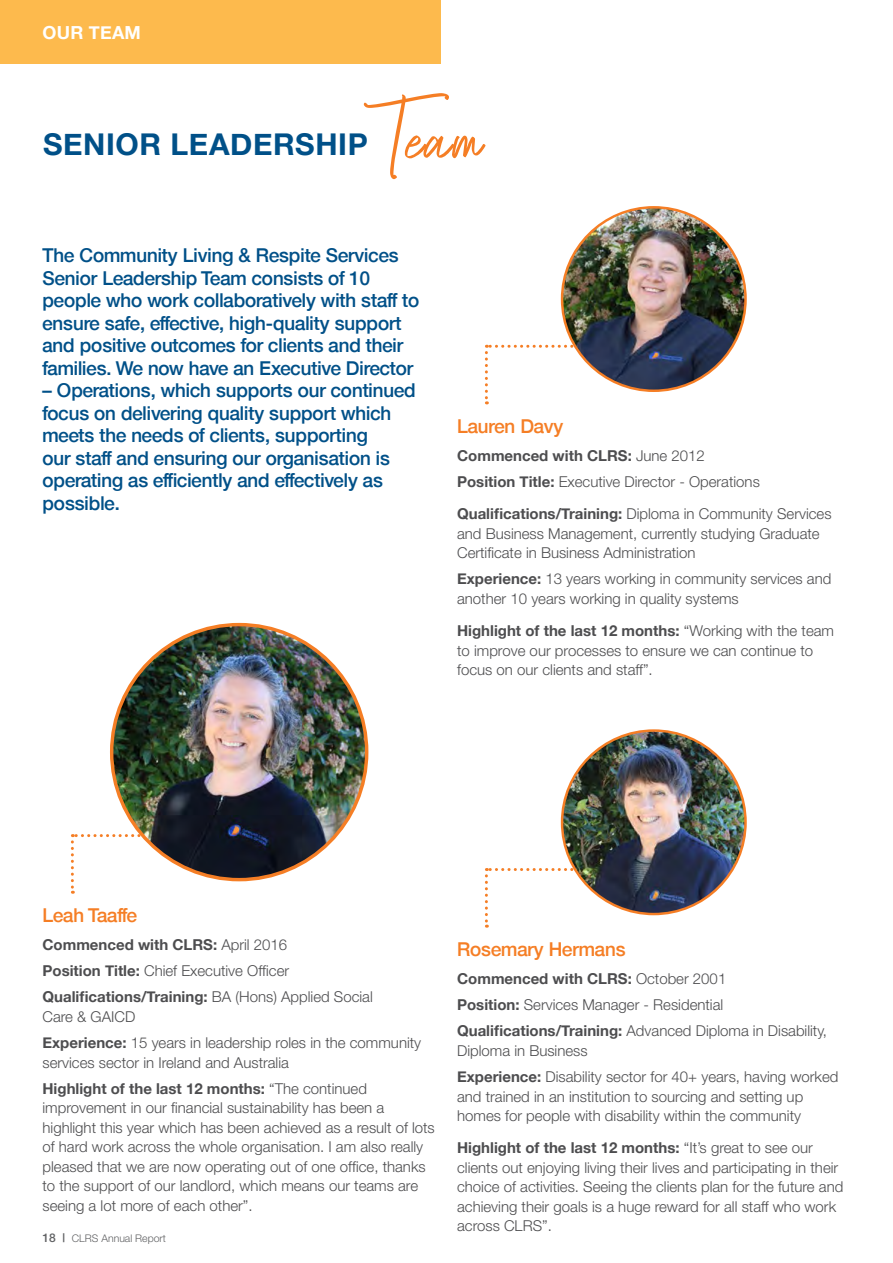
<style>
.page{position:relative;width:893px;height:1263px;background:#fff}
.page>*{position:absolute;margin:0;border:0;box-sizing:border-box;transform-origin:0 0}
.t1{font:82.5px "Blackpool Blackpool";color:#f57e25}
.t2{font:700 30px "Helvetica Neue";letter-spacing:.02em;color:#005088}
.t3{font:500 19.5px/22.5px "Helvetica";color:#005088}
.t4{font:500 19.5px "Helvetica";color:#f57e25}
.t5{font:700 18px "Helvetica Neue";letter-spacing:.015em;color:#fff}
.t6{font:300 15px/19.5px "Helvetica Neue";color:#4d4d4f}
.t7{font:700 15px/26.2px "Helvetica Neue";color:#4d4d4f}
.t8{font:300 10.5px "Helvetica Neue";color:#616264}
.s1{font-weight:700}
.s2{font-weight:300}
.s3{font-weight:500;font-size:12px}
</style>
<div class="page">
<div style="left:0;top:0;width:440px;height:64px;background:#fdba4d"></div>
<svg style="left:71px;top:834px;width:99px;height:60px"></svg>
<img style="left:112px;top:625px;width:255px;height:255px;border-radius:128px">
<svg style="left:485px;top:345px;width:99px;height:59px"></svg>
<img style="left:562px;top:207px;width:183px;height:184px;border-radius:92px">
<svg style="left:485px;top:868px;width:99px;height:60px"></svg>
<img style="left:562px;top:730px;width:183px;height:184px;border-radius:92px">
<p class="t5" style="left:43px;top:22px;width:100px">OUR TEAM</p>
<h1 class="t1" style="left:364px;top:81px;width:120px">Team</h1>
<h2 class="t2" style="left:43px;top:126px;width:326px">SENIOR LEADERSHIP</h2>
<p class="t3" style="left:43px;top:244px;width:378px">The Community Living &amp; Respite Services Senior Leadership Team consists of 10 people who work collaboratively with staff to ensure safe, effective, high-quality support and positive outcomes for clients and their families. We now have an Executive Director</p>
<h3 class="t3" style="left:43px;top:379px;width:375px">– Operations, which supports our continued focus on delivering quality support which meets the needs of clients, supporting<br>our staff and ensuring our organisation is operating as efficiently and effectively as possible.</h3>
<h3 class="t4" style="left:457px;top:414px;width:108px">Lauren Davy</h3>
<p class="t6" style="left:457px;top:441px;width:304px;line-height:26.2px"><span class="s1">Commenced with CLRS:</span> June 2012<br><span class="s1">Position Title:</span> Executive Director - Operations</p>
<p class="t6" style="left:457px;top:503px;width:376px"><span class="s1">Qualifications/Training:</span> Diploma in Community Services and Business Management, currently studying Graduate<br>Certificate in Business Administration</p>
<p class="t6" style="left:457px;top:568px;width:376px"><span class="s1">Experience:</span> 13 years working in community services and another 10 years working in quality systems</p>
<p class="t6" style="left:457px;top:620px;width:378px"><span class="s1">Highlight of the last 12 months:</span> “Working with the team to improve our processes to ensure we can continue to focus on our clients and staff”.</p>
<h3 class="t4" style="left:43px;top:903px;width:96px">Leah Taaffe</h3>
<p class="t7" style="left:43px;top:931px;width:332px">Commenced with CLRS: <span class="s2">April 2016<br></span>Position Title: <span class="s2">Chief Executive Officer<br></span>Qualifications/Training: <span class="s2">BA (Hons) Applied Social</span></p>
<p class="t6" style="left:43px;top:1002px;width:380px;line-height:26.2px">Care &amp; GAICD<br><span class="s1">Experience:</span> 15 years in leadership roles in the community</p>
<p class="t6" style="left:43px;top:1048px;width:326px;line-height:26.2px">services sector in Ireland and Australia<br><span class="s1">Highlight of the last 12 months:</span> “The continued</p>
<p class="t6" style="left:43px;top:1097px;width:394px">improvement in our financial sustainability has been a highlight this year which has been achieved as a result of lots of hard work across the whole organisation. I am also really pleased that we are now operating out of one office, thanks to the support of our landlord, which means our teams are seeing a lot more of each other”.</p>
<p class="t8" style="left:43px;top:1229px;width:125px"><span class="s3">18 |</span> CLRS Annual Report</p>
<h3 class="t4" style="left:457px;top:937px;width:170px">Rosemary Hermans</h3>
<p class="t6" style="left:457px;top:964px;width:371px;line-height:26.2px"><span class="s1">Commenced with CLRS:</span> October 2001<br><span class="s1">Position:</span> Services Manager - Residential<br><span class="s1">Qualifications/Training:</span> Advanced Diploma in Disability,</p>
<p class="t6" style="left:457px;top:1036px;width:383px;line-height:26.2px">Diploma in Business<br><span class="s1">Experience:</span> Disability sector for 40+ years, having worked</p>
<p class="t6" style="left:457px;top:1086px;width:348px">and trained in an institution to sourcing and setting up homes for people with disability within the community</p>
<p class="t6" style="left:457px;top:1137px;width:388px"><span class="s1">Highlight of the last 12 months:</span> “It’s great to see our clients out enjoying living their lives and participating in their choice of activities. Seeing the clients plan for the future and achieving their goals is a huge reward for all staff who work across CLRS”.</p>
</div>
